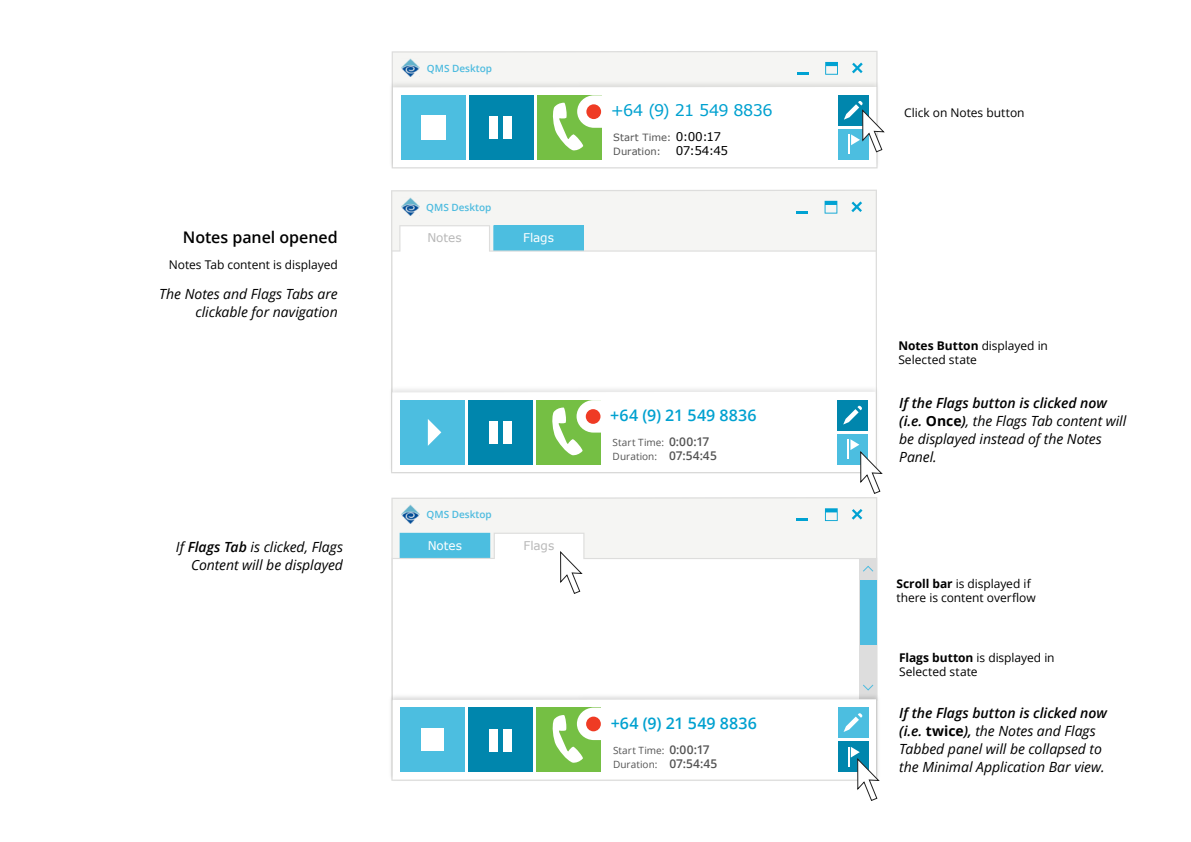
<style>
.page{position:relative;width:1191px;height:842px;background:#fff}
.page>*{position:absolute;margin:0;border:0;box-sizing:border-box;transform-origin:0 0}
.t1{font:600 16px "Open Sans";letter-spacing:.015em;color:#00a1d0}
.t2{font:600 16px "Open Sans";letter-spacing:-.005em;color:#000}
.t3{font:16px "Verdana";letter-spacing:-.035em;color:#00a1d0}
.t4{font:italic 14px/18px "Open Sans";letter-spacing:-.005em;color:#000;text-align:right}
.t5{font:12px/14px "Open Sans";letter-spacing:-.005em;color:#000}
.t6{font:12px "Verdana";letter-spacing:-.005em;color:#b8b8b8}
.t7{font:12px "Verdana";letter-spacing:-.005em;color:#fff}
.t8{font:10px/14px "Open Sans";letter-spacing:.005em;color:#545454}
.t9{font:10px/14px "Verdana";color:#545454}
.t10{font:600 10px "Open Sans";color:#4dbbdf}
.s1{font-weight:600}
.s2{font-size:12px;color:#000}
.s3{font-weight:600;font-size:12px}
.s4{font-weight:700}
.s5{font-weight:700;font-style:normal}
</style>
<div class="page">
<div style="left:392px;top:51px;width:485px;height:28px;background:#f5f5f3"></div>
<img style="left:391px;top:79px;width:487px;height:90px">
<img style="left:402px;top:58px;width:18px;height:19px">
<svg style="left:852px;top:63px;width:10px;height:10px"></svg>
<svg style="left:825px;top:62px;width:13px;height:13px"></svg>
<svg style="left:797px;top:72px;width:11px;height:2px"></svg>
<svg style="left:393px;top:87px;width:492px;height:80px"></svg>
<div style="left:421px;top:115px;width:24px;height:24px;background:#fff"></div>
<div style="left:391px;top:190px;width:486px;height:35px;background:#f5f5f3"></div>
<svg style="left:391px;top:225px;width:486px;height:159px"></svg>
<img style="left:391px;top:384px;width:486px;height:89px">
<img style="left:401px;top:197px;width:18px;height:19px">
<svg style="left:851px;top:201px;width:11px;height:11px"></svg>
<svg style="left:824px;top:201px;width:13px;height:13px"></svg>
<svg style="left:796px;top:211px;width:11px;height:2px"></svg>
<svg style="left:391px;top:497px;width:486px;height:194px;fill:#f5f5f3"></svg>
<svg style="left:392px;top:533px;width:485px;height:158px"></svg>
<div style="left:859px;top:559px;width:17px;height:140px;background:#ddd"></div>
<svg style="left:863px;top:565px;width:11px;height:7px"></svg>
<svg style="left:863px;top:684px;width:11px;height:7px"></svg>
<div style="left:860px;top:581px;width:16px;height:64px;background:#4dbce0"></div>
<img style="left:391px;top:691px;width:487px;height:90px">
<img style="left:401px;top:504px;width:18px;height:19px">
<svg style="left:851px;top:509px;width:11px;height:11px"></svg>
<svg style="left:825px;top:508px;width:12px;height:13px"></svg>
<svg style="left:796px;top:519px;width:12px;height:2px"></svg>
<svg style="left:393px;top:699px;width:487px;height:102px"></svg>
<svg style="left:559px;top:550px;width:24px;height:45px"></svg>
<svg style="left:392px;top:392px;width:491px;height:102px"></svg>
<p class="t2" style="left:183px;top:226px;width:156px">Notes panel opened</p>
<p class="t5" style="left:169px;top:257px;width:170px">Notes Tab content is displayed</p>
<p class="t4" style="left:159px;top:284px;width:180px">The Notes and Flags Tabs are clickable for navigation</p>
<p class="t4" style="left:176px;top:537px;width:168px">If <span class="s1">Flags Tab</span> is clicked, Flags<br>Content will be displayed</p>
<p class="t10" style="left:427px;top:61px;width:67px">QMS Desktop</p>
<p class="t10" style="left:426px;top:200px;width:67px">QMS Desktop</p>
<p class="t6" style="left:427px;top:230px;width:36px">Notes</p>
<p class="t7" style="left:523px;top:230px;width:32px">Flags</p>
<p class="t3" style="left:611px;top:100px;width:163px">+64 (9) 21 549 8836</p>
<p class="t9" style="left:613px;top:130px;width:116px">Start Time: <span class="s2">0:00:17<br></span>Duration: <span class="s2">07:54:45</span></p>
<p class="t10" style="left:426px;top:507px;width:67px">QMS Desktop</p>
<p class="t7" style="left:428px;top:537px;width:36px">Notes</p>
<p class="t6" style="left:523px;top:537px;width:32px">Flags</p>
<p class="t1" style="left:610px;top:404px;width:148px">+64 (9) 21 549 8836</p>
<p class="t8" style="left:612px;top:435px;width:106px">Start Time: <span class="s3">0:00:17<br></span>Duration: <span class="s3">07:54:45</span></p>
<p class="t1" style="left:610px;top:712px;width:148px">+64 (9) 21 549 8836</p>
<p class="t8" style="left:613px;top:743px;width:106px">Start Time: <span class="s3">0:00:17<br></span>Duration: <span class="s3">07:54:45</span></p>
<p class="t5" style="left:904px;top:106px;width:122px">Click on Notes button</p>
<p class="t5" style="left:898px;top:339px;width:151px"><span class="s4">Notes Button</span> displayed in<br>Selected state</p>
<p class="t4" style="left:899px;top:394px;width:228px;text-align:left"><span class="s1">If the Flags button is clicked now (i.e.</span> <span class="s5">Once</span><span class="s1">)</span>, the Flags Tab content will be displayed instead of the Notes<br>Panel.</p>
<p class="t5" style="left:896px;top:576px;width:141px"><span class="s4">Scroll bar</span> is displayed if there is content overflow</p>
<p class="t5" style="left:899px;top:650px;width:157px"><span class="s4">Flags button</span> is displayed in<br>Selected state</p>
<p class="t4" style="left:899px;top:704px;width:209px;text-align:left"><span class="s1">If the Flags button is clicked now (i.e.</span> <span class="s5">twice</span><span class="s1">),</span> the Notes and Flags Tabbed panel will be collapsed to the Minimal Application Bar view.</p>
</div>
